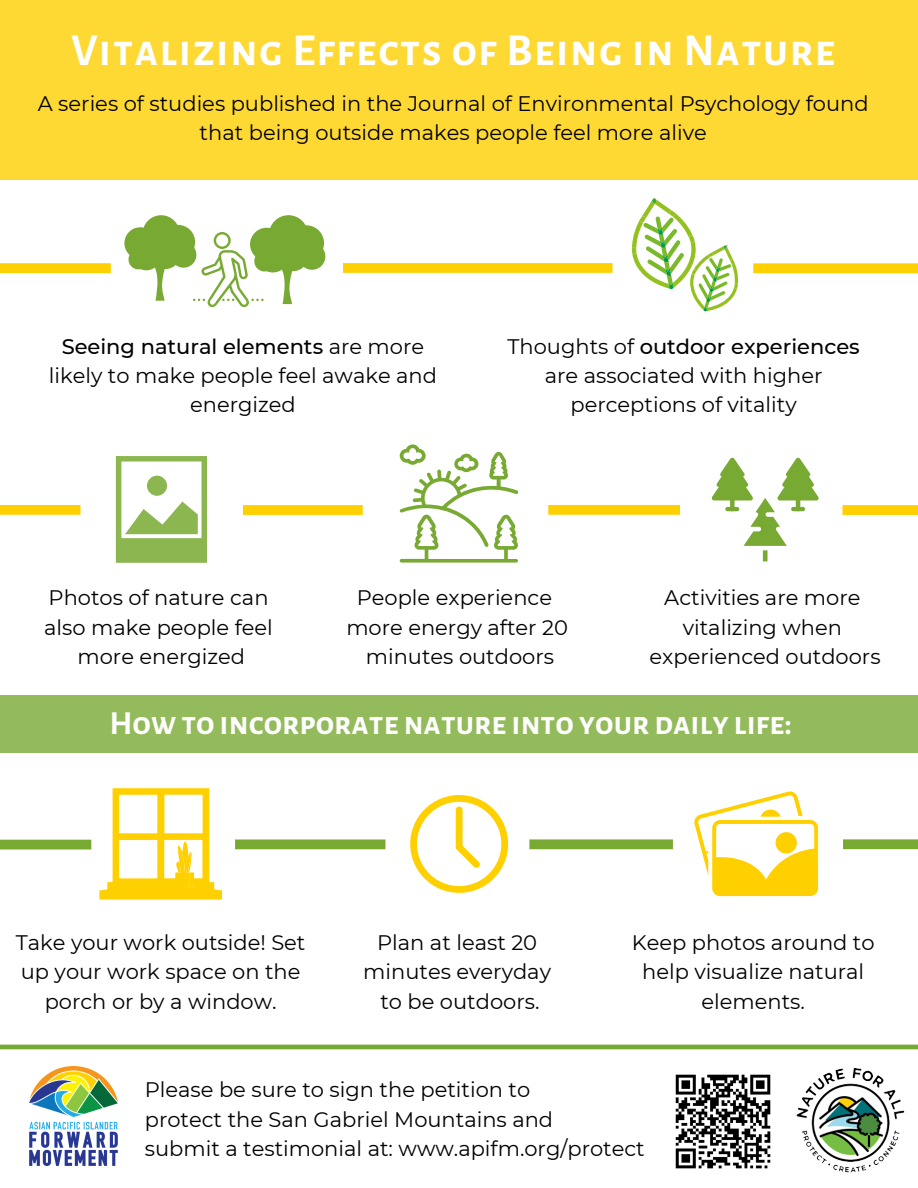
<style>
.page{position:relative;width:918px;height:1188px;background:#fff}
.page>*{position:absolute;margin:0;border:0;box-sizing:border-box;transform-origin:0 0}
.t1{font:700 45px "Alegreya Sans SC";letter-spacing:.035em;color:#fff}
.t2{font:700 33px "Alegreya Sans SC";color:#fff}
.t3{font:21px/29.2px "Montserrat";color:#000;text-align:center}
.s1{font-weight:500}
</style>
<div class="page">
<div style="left:0;top:696px;width:918px;height:57px;background:#93bb5b"></div>
<div style="left:0;top:0;width:918px;height:180px;background:#ffd933"></div>
<svg style="left:0;top:263px;width:111px;height:10px"></svg>
<img style="left:30px;top:1067px;width:88px;height:99px">
<img style="left:796px;top:1068px;width:109px;height:105px">
<svg style="left:132px;top:252px;width:48px;height:49px"></svg>
<div style="left:124px;top:227px;width:32px;height:32px;background:#78aa33;border-radius:50%"></div>
<div style="left:128px;top:250px;width:20px;height:19px;background:#78aa33;border-radius:50%"></div>
<div style="left:143px;top:215px;width:37px;height:38px;background:#78aa33;border-radius:50%"></div>
<div style="left:161px;top:225px;width:34px;height:34px;background:#78aa33;border-radius:50%"></div>
<div style="left:171px;top:242px;width:25px;height:26px;background:#78aa33;border-radius:50%"></div>
<div style="left:250px;top:228px;width:33px;height:33px;background:#78aa33;border-radius:50%"></div>
<div style="left:269px;top:215px;width:39px;height:39px;background:#78aa33;border-radius:50%"></div>
<div style="left:288px;top:225px;width:36px;height:36px;background:#78aa33;border-radius:50%"></div>
<div style="left:299px;top:243px;width:26px;height:27px;background:#78aa33;border-radius:50%"></div>
<svg style="left:193px;top:232px;width:115px;height:75px"></svg>
<svg style="left:343px;top:263px;width:270px;height:10px;background:#ffd105"></svg>
<svg style="left:753px;top:263px;width:165px;height:10px;background:#ffd109"></svg>
<svg style="left:632px;top:199px;width:107px;height:112px"></svg>
<svg style="left:116px;top:456px;width:91px;height:107px"></svg>
<div style="left:147px;top:476px;width:20px;height:20px;background:#8bb650;border-radius:50%"></div>
<svg style="left:0;top:505px;width:81px;height:10px"></svg>
<svg style="left:548px;top:505px;width:132px;height:10px"></svg>
<svg style="left:243px;top:505px;width:120px;height:10px"></svg>
<svg style="left:400px;top:444px;width:118px;height:119px"></svg>
<svg style="left:842px;top:505px;width:76px;height:10px"></svg>
<svg style="left:712px;top:458px;width:107px;height:103px"></svg>
<svg style="left:694px;top:791px;width:124px;height:105px"></svg>
<svg style="left:410px;top:795px;width:98px;height:98px"></svg>
<svg style="left:99px;top:788px;width:123px;height:112px"></svg>
<img style="left:675px;top:1074px;width:96px;height:95px">
<svg style="left:235px;top:839px;width:150px;height:10px"></svg>
<svg style="left:0;top:840px;width:91px;height:10px"></svg>
<svg style="left:529px;top:839px;width:144px;height:10px"></svg>
<svg style="left:843px;top:839px;width:75px;height:10px"></svg>
<hr style="left:0;top:1045px;width:918px;height:4px;background:#78aa33">
<p class="t1" style="left:71px;top:29px;width:766px">Vitalizing Effects of Being in Nature</p>
<p class="t3" style="left:38px;top:89px;width:832px">A series of studies published in the Journal of Environmental Psychology found that being outside makes people feel more alive</p>
<p class="t3" style="left:49px;top:332px;width:390px"><span class="s1">Seeing natural elements</span> are more likely to make people feel awake and energized</p>
<p class="t3" style="left:508px;top:332px;width:354px">Thoughts of <span class="s1">outdoor experiences </span>are associated with higher perceptions of vitality</p>
<p class="t3" style="left:49px;top:583px;width:221px">Photos of nature can</p>
<p class="t3" style="left:44px;top:613px;width:230px">also make people feel</p>
<p class="t3" style="left:77px;top:642px;width:169px">more energized</p>
<p class="t3" style="left:357px;top:583px;width:197px">People experience</p>
<p class="t3" style="left:346px;top:613px;width:223px">more energy after 20</p>
<p class="t3" style="left:366px;top:642px;width:190px">minutes outdoors</p>
<p class="t3" style="left:664px;top:583px;width:198px">Activities are more</p>
<p class="t3" style="left:683px;top:613px;width:161px">vitalizing when</p>
<p class="t3" style="left:650px;top:642px;width:232px">experienced outdoors</p>
<p class="t2" style="left:109px;top:708px;width:684px">Howto incorporatenature into your daily life:</p>
<p class="t3" style="left:16px;top:928px;width:291px">Take your work outside! Set up your work space on the porch or by a window.</p>
<p class="t3" style="left:377px;top:928px;width:162px">Plan at least 20</p>
<p class="t3" style="left:363px;top:957px;width:189px">minutes everyday</p>
<p class="t3" style="left:380px;top:986px;width:161px">to be outdoors.</p>
<p class="t3" style="left:632px;top:928px;width:244px">Keep photos around to help visualize natural elements.</p>
<p class="t3" style="left:145px;top:1075px;width:387px">Please be sure to sign the petition to</p>
<p class="t3" style="left:145px;top:1104px;width:410px">protect the San Gabriel Mountains and</p>
<p class="t3" style="left:145px;top:1134px;width:501px">submit a testimonial at: www.apifm.org/protect</p>
</div>
